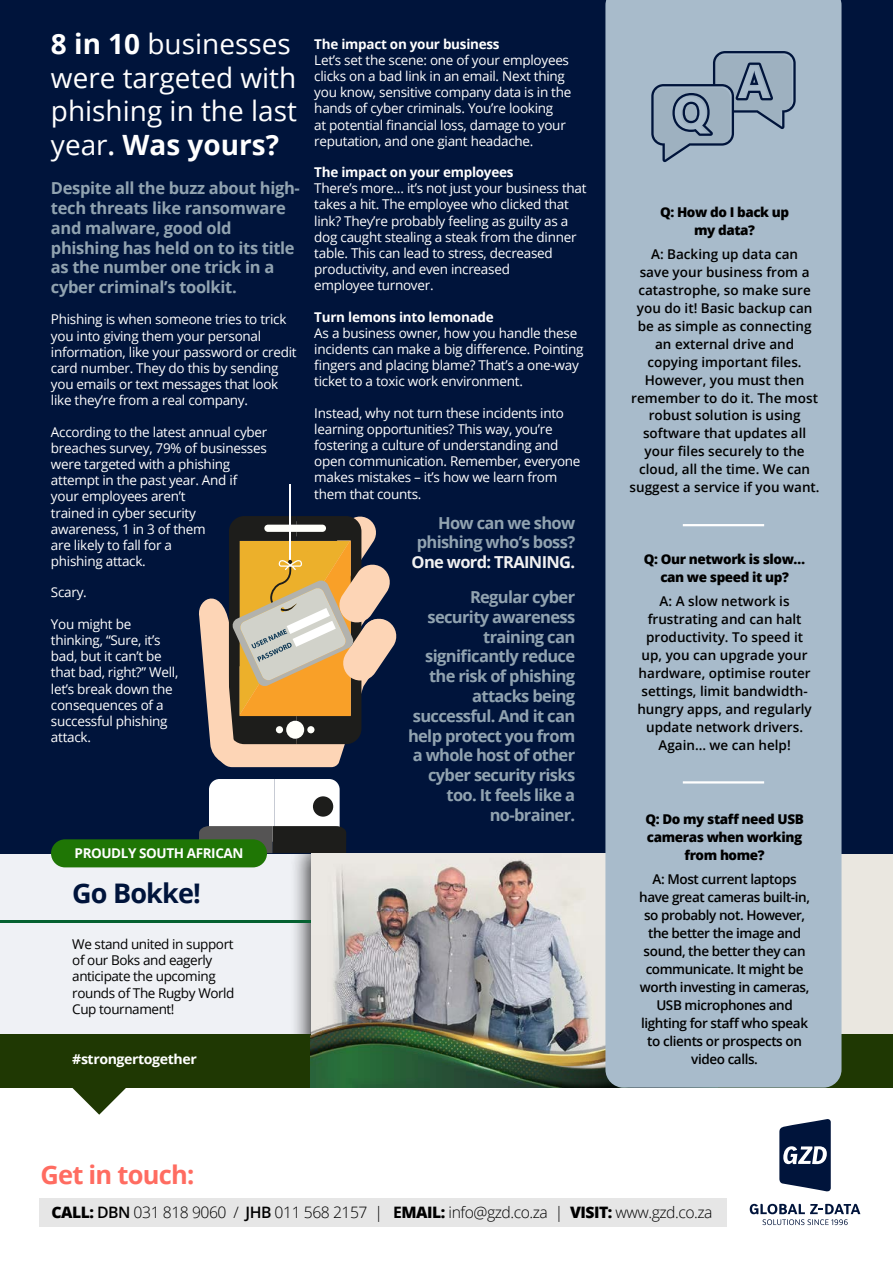
<style>
.page{position:relative;width:893px;height:1263px;background:#fff}
.page>*{position:absolute;margin:0;border:0;box-sizing:border-box;transform-origin:0 0}
.t1{font:27.9px/33.6px "Open Sans";color:#fff}
.t2{font:700 27px "Open Sans";letter-spacing:-.03em;color:#00143b}
.t3{font:700 25.5px "Open Sans";letter-spacing:-.03em;color:#ff6c61}
.t4{font:700 16.5px/19.8px "Open Sans";letter-spacing:-.04em;color:#91a3b0;text-align:right}
.t5{font:700 16.5px/19.8px "Open Sans";letter-spacing:-.02em;color:#91a3b0}
.t6{font:700 16.5px "Open Sans";letter-spacing:-.04em;color:#f2f2f2}
.t7{font:300 15.75px "Open Sans";letter-spacing:-.03em;color:#000}
.t8{font:13.5px/16.2px "Open Sans";letter-spacing:-.02em;color:#fff}
.t9{font:600 13.5px/18px "Open Sans";color:#000;text-align:center}
.t10{font:600 13.5px/18px "Open Sans";letter-spacing:-.03em;color:#000;text-align:center}
.t11{font:800 13.5px/18px "Open Sans";letter-spacing:-.03em;color:#000;text-align:center}
.t12{font:13.5px/16.2px "Open Sans";letter-spacing:-.03em;color:#000}
.t13{font:700 13.5px "Open Sans";letter-spacing:-.02em;color:#fff}
.t14{font:700 13.5px "Open Sans";letter-spacing:-.02em;color:#fff;scale:1.05 1}
.s1{font-weight:700}
.s2{font-weight:600}
.s3{font-weight:800}
</style>
<div class="page">
<div style="left:0;top:841px;width:893px;height:247px;background:#eff1f5"></div>
<svg style="left:72px;top:1088px;width:54px;height:27px"></svg>
<div style="left:290px;top:835px;width:603px;height:272px;background:#000;opacity:.75"></div>
<div style="left:311px;top:854px;width:582px;height:234px;background:#eae7e0"></div>
<div style="left:0;top:1034px;width:893px;height:54px;background:#1f3803"></div>
<div style="left:0;top:0;width:893px;height:853px;background:#00143b"></div>
<svg style="left:199px;top:602px;width:145px;height:165px;fill:#fdd5b6"></svg>
<hr style="left:289px;top:485px;width:2px;height:77px;background:#fff">
<svg style="left:203px;top:516px;width:194px;height:232px"></svg>
<svg style="left:199px;top:779px;width:147px;height:74px;background:#a3a4a7"></svg>
<hr style="left:0;top:920px;width:321px;height:2px;background:#046130">
<img style="left:311px;top:860px;width:294px;height:228px">
<div style="left:141px;top:1088px;width:752px;height:27px;background:#fff"></div>
<div style="left:51px;top:839px;width:216px;height:28px;background:#1f7605;border-radius:14px"></div>
<img style="left:310px;top:935px;width:295px;height:152px">
<div style="left:605px;top:0;width:236px;height:1088px;background:#a8bbcb"></div>
<hr style="left:683px;top:524px;width:81px;height:2px;background:#fff">
<hr style="left:683px;top:781px;width:81px;height:2px;background:#fff">
<svg style="left:651px;top:51px;width:145px;height:111px;background:#8fa2b4"></svg>
<div style="left:40px;top:1198px;width:687px;height:29px;background:#e6e6e6"></div>
<svg style="left:779px;top:1119px;width:52px;height:73px"></svg>
<svg style="left:750px;top:1204px;width:110px;height:21px"></svg>
<h1 class="t1" style="left:51px;top:27px;width:247px"><span class="s1">8 in 10</span> businesses were targeted with phishing in the last year<span class="s2">.</span> <span class="s1">Was yours?</span></h1>
<p class="t5" style="left:51px;top:178px;width:250px">Despite all the buzz about high&shy;tech threats like ransomware and malware, good old phishing has held on to its title as the number one trick in a cyber criminal’s toolkit.</p>
<p class="t8" style="left:51px;top:311px;width:247px">Phishing is when someone tries to trick you into giving them your personal information, like your password or credit card number. They do this by sending you emails or text messages that look like they’re from a real company.</p>
<p class="t8" style="left:51px;top:423px;width:218px">According to the latest annual cyber breaches survey, 79% of businesses were targeted with a phishing attempt in the past year. And if your employees aren’t<br>trained in cyber security awareness, 1 in 3 of them<br>are likely to fall for a<br>phishing attack.</p>
<p class="t8" style="left:51px;top:584px;width:37px">Scary.</p>
<p class="t8" style="left:51px;top:615px;width:129px">You might be thinking, “Sure, it’s bad, but it can’t be that bad, right?” Well, let’s break down the consequences of a successful phishing attack.</p>
<p class="t13" style="left:75px;top:843px;width:170px">PROUDLY SOUTH AFRICAN</p>
<h2 class="t2" style="left:72px;top:874px;width:130px">Go Bokke!</h2>
<p class="t12" style="left:72px;top:936px;width:164px">We stand united in support of our Boks and eagerly anticipate the upcoming rounds of The Rugby World<br>Cup tournament!</p>
<p class="t14" style="left:72px;top:1050px;width:120px">#strongertogether</p>
<p class="t13" style="left:314px;top:34px;width:187px">The impact on your business</p>
<p class="t8" style="left:314px;top:51px;width:259px">Let’s set the scene: one of your employees clicks on a bad link in an email. Next thing you know, sensitive company data is in the hands of cyber criminals. You’re looking<br>at potential financial loss, damage to your reputation, and one giant headache.</p>
<p class="t13" style="left:314px;top:162px;width:201px">The impact on your employees</p>
<p class="t8" style="left:314px;top:180px;width:274px">There’s more… it’s not just your business that takes a hit. The employee who clicked that link? They’re probably feeling as guilty as a dog caught stealing a steak from the dinner table. This can lead to stress, decreased productivity, and even increased<br>employee turnover.</p>
<p class="t13" style="left:314px;top:307px;width:181px">Turn lemons into lemonade</p>
<p class="t8" style="left:314px;top:324px;width:271px">As a business owner, how you handle these incidents can make a big difference. Pointing fingers and placing blame? That’s a one-way ticket to a toxic work environment.</p>
<p class="t8" style="left:314px;top:404px;width:268px">Instead, why not turn these incidents into learning opportunities? This way, you’re fostering a culture of understanding and open communication. Remember, everyone makes mistakes – it’s how we learn from them that counts.</p>
<p class="t4" style="left:417px;top:512px;width:160px">How can we show phishing who’s boss?</p>
<p class="t6" style="left:412px;top:550px;width:165px">One word: TRAINING.</p>
<p class="t4" style="left:408px;top:587px;width:169px">Regular cyber security awareness training can significantly reduce the risk of phishing attacks being successful. And it can help protect you from a whole host of other cyber security risks too. It feels like a no-brainer.</p>
<p class="t11" style="left:660px;top:202px;width:131px">Q: How do I back up my data?</p>
<p class="t9" style="left:630px;top:244px;width:191px">A: Backing up data can<br>save your business from a catastrophe, so make sure you do it! Basic backup can be as simple as connecting an external drive and copying important files.<br>However, you must then remember to do it. The most robust solution is using software that updates all your files securely to the cloud, all the time. We can suggest a service if you want.</p>
<p class="t11" style="left:644px;top:550px;width:163px">Q: Our network is slow… can we speed it up?</p>
<p class="t9" style="left:637px;top:592px;width:176px">A: A slow network is frustrating and can halt productivity. To speed it up, you can upgrade your hardware, optimise router settings, limit bandwidth&shy;hungry apps, and regularly update network drivers.<br>Again… we can help!</p>
<p class="t11" style="left:645px;top:809px;width:160px">Q: Do my staff need USB cameras when working from home?</p>
<p class="t10" style="left:639px;top:870px;width:172px">A: Most current laptops have great cameras built-in, so probably not. However, the better the image and sound, the better they can communicate. It might be worth investing in cameras,<br>USB microphones and lighting for staff who speak to clients or prospects on video calls.</p>
<h3 class="t3" style="left:40px;top:1157px;width:155px">Get in touch:</h3>
<p class="t7" style="left:51px;top:1202px;width:663px"><span class="s3">CALL:</span> <span class="s2">DBN</span> 031 818 9060 / <span class="s2">JHB</span> 011 568 2157 | <span class="s1">E</span><span class="s3">MAIL:</span> info@gzd.co.za | <span class="s3">VISIT:</span> www.gzd.co.za</p>
</div>
